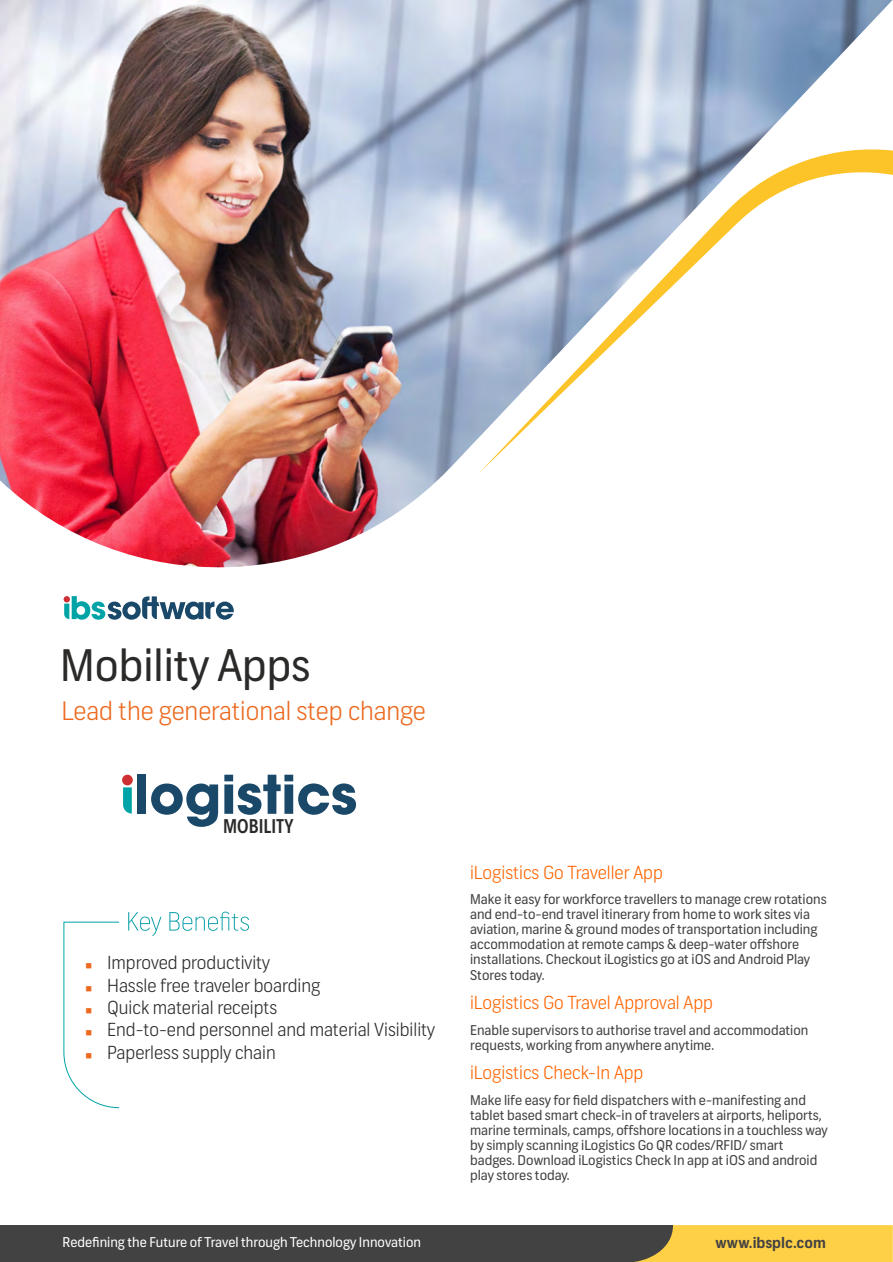
<style>
.page{position:relative;width:893px;height:1262px;background:#fff}
.page>*{position:absolute;margin:0;border:0;box-sizing:border-box;transform-origin:0 0}
.t1{font:700 52.8px "ITC Avant Garde Std";color:#1a4869}
.t2{font:43.5px "Frank";color:#2b2a29}
.t3{font:300 25.5px "Frank";color:#ec691f}
.t4{font:600 condensed 18.75px "ITC Avant Garde Std";color:#2b2a29}
.t5{font:300 18px "Frank";color:#2b2a29}
.t6{font:300 18px "Frank";color:#ff6400}
.t7{font:700 14.7px "Frank";color:#434242}
.t8{font:13.5px/15.1px "Frank";color:#434242}
.t9{font:13.5px "Frank";color:#fefefe}
.s1{color:#ec691f}
</style>
<div class="page">
<img style="left:0;top:0;width:893px;height:600px">
<svg style="left:64px;top:596px;width:170px;height:23px"></svg>
<svg style="left:478px;top:144px;width:415px;height:330px"></svg>
<div style="left:0;top:1225px;width:673px;height:37px;background:#434242"></div>
<svg style="left:634px;top:1225px;width:258px;height:37px;background:#e8bf45"></svg>
<svg style="left:128px;top:911px;width:121px;height:25px"></svg>
<svg style="left:63px;top:921px;width:57px;height:187px"></svg>
<svg style="left:123px;top:787px;width:9px;height:26px"></svg>
<div style="left:122px;top:774px;width:11px;height:11px;background:#cd2f32;border-radius:5px"></div>
<h2 class="t2" style="left:60px;top:648px;width:252px">Mobility Apps</h2>
<h3 class="t3" style="left:61px;top:700px;width:366px">Lead the generational step change</h3>
<h1 class="t1" style="left:134px;top:774px;width:224px">logistics</h1>
<h3 class="t4" style="left:223px;top:819px;width:72px">MOBILITY</h3>
<h3 class="t5" style="left:85px;top:955px;width:186px"><span class="s1">■</span> Improved productivity</h3>
<h3 class="t5" style="left:85px;top:978px;width:236px"><span class="s1">■</span> Hassle free traveler boarding</h3>
<h3 class="t5" style="left:85px;top:1000px;width:193px"><span class="s1">■</span> Quick material receipts</h3>
<h3 class="t5" style="left:85px;top:1023px;width:351px"><span class="s1">■</span> End-to-end personnel and material Visibility</h3>
<h3 class="t5" style="left:85px;top:1045px;width:192px"><span class="s1">■</span> Paperless supply chain</h3>
<h3 class="t6" style="left:470px;top:865px;width:194px">iLogistics Go Traveller App</h3>
<p class="t8" style="left:470px;top:893px;width:358px">Make it easy for workforce travellers to manage crew rotations and end-to-end travel itinerary from home to work sites via aviation, marine &amp; ground modes of transportation including accommodation at remote camps &amp; deep-water offshore installations. Checkout iLogistics go at iOS and Android Play Stores today.</p>
<h3 class="t6" style="left:470px;top:995px;width:244px">iLogistics Go Travel Approval App</h3>
<p class="t8" style="left:470px;top:1023px;width:340px">Enable supervisors to authorise travel and accommodation requests, working from anywhere anytime.</p>
<h3 class="t6" style="left:470px;top:1065px;width:175px">iLogistics Check-In App</h3>
<p class="t8" style="left:470px;top:1093px;width:359px">Make life easy for field dispatchers with e-manifesting and tablet based smart check-in of travelers at airports, heliports, marine terminals, camps, offshore locations in a touchless way by simply scanning iLogistics Go QR codes/RFID/ smart badges. Download iLogistics Check In app at iOS and android play stores today.</p>
<p class="t9" style="left:63px;top:1237px;width:360px">Redefining the Future of Travel through Technology Innovation</p>
<p class="t7" style="left:715px;top:1236px;width:112px">www.ibsplc.com</p>
</div>
